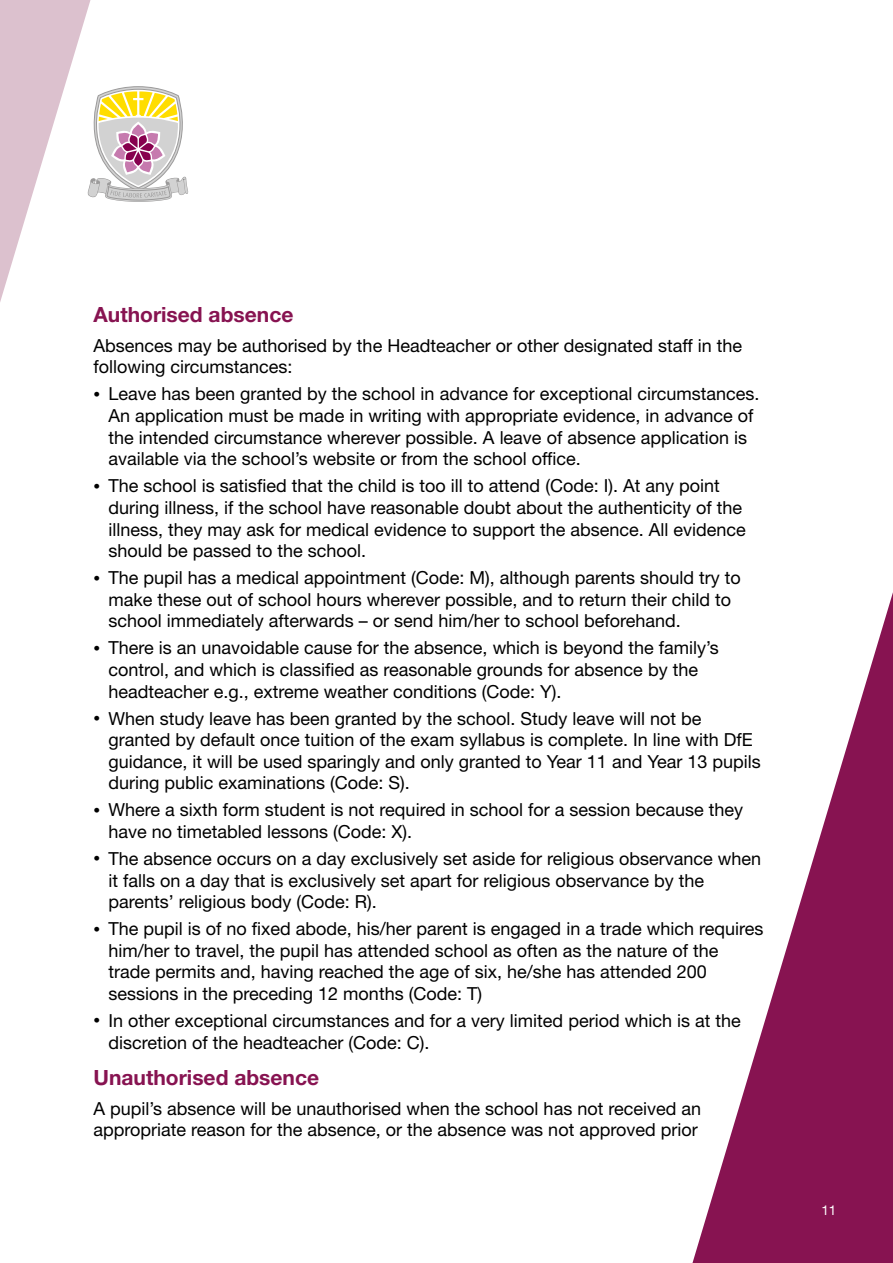
<style>
.page{position:relative;width:893px;height:1263px;background:#fff}
.page>*{position:absolute;margin:0;border:0;box-sizing:border-box;transform-origin:0 0}
.t1{font:700 21px "Helvetica Neue LT Std";color:#871351}
.t2{font:18px/21.6px "Helvetica Neue LT Std";color:#000}
.t3{font:13.5px "Helvetica Neue LT Std";color:#fff}
.s1{font-size:13.5px}
</style>
<div class="page">
<svg style="left:692px;top:592px;width:201px;height:671px"></svg>
<svg style="left:0;top:0;width:189px;height:302px"></svg>
<p class="t1" style="left:94px;top:301px;width:201px">Authorised absence</p>
<p class="t2" style="left:94px;top:334px;width:650px">Absences may be authorised by the Headteacher or other designated staff in the following circumstances:</p>
<p class="t2" style="left:109px;top:383px;width:649px;text-indent:-15px"><span class="s1">•</span> Leave has been granted by the school in advance for exceptional circumstances.<br>An application must be made in writing with appropriate evidence, in advance of the intended circumstance wherever possible. A leave of absence application is available via the school’s website or from the school office.</p>
<p class="t2" style="left:109px;top:475px;width:639px;text-indent:-15px"><span class="s1">•</span> The school is satisfied that the child is too ill to attend (Code: I). At any point during illness, if the school have reasonable doubt about the authenticity of the illness, they may ask for medical evidence to support the absence. All evidence should be passed to the school.</p>
<p class="t2" style="left:109px;top:567px;width:634px;text-indent:-15px"><span class="s1">•</span> The pupil has a medical appointment (Code: M), although parents should try to make these out of school hours wherever possible, and to return their child to school immediately afterwards – or send him/her to school beforehand.</p>
<p class="t2" style="left:109px;top:637px;width:612px;text-indent:-15px"><span class="s1">•</span> There is an unavoidable cause for the absence, which is beyond the family’s control, and which is classified as reasonable grounds for absence by the headteacher e. g. , extreme weather conditions (Code: Y).</p>
<p class="t2" style="left:109px;top:707px;width:654px;text-indent:-15px"><span class="s1">•</span> When study leave has been granted by the school. Study leave will not be granted by default once tuition of the exam syllabus is complete. In line with DfE guidance, it will be used sparingly and only granted to Year 11 and Year 13 pupils during public examinations (Code: S).</p>
<p class="t2" style="left:109px;top:799px;width:636px;text-indent:-15px"><span class="s1">•</span> Where a sixth form student is not required in school for a session because they have no timetabled lessons (Code: X).</p>
<p class="t2" style="left:109px;top:847px;width:654px;text-indent:-15px"><span class="s1">•</span> The absence occurs on a day exclusively set aside for religious observance when it falls on a day that is exclusively set apart for religious observance by the parents’ religious body (Code: R).</p>
<p class="t2" style="left:109px;top:918px;width:656px;text-indent:-15px"><span class="s1">•</span> The pupil is of no fixed abode, his/her parent is engaged in a trade which requires him/her to travel, the pupil has attended school as often as the nature of the trade permits and, having reached the age of six, he/she has attended 200 sessions in the preceding 12 months (Code: T)</p>
<p class="t2" style="left:109px;top:1009px;width:634px;text-indent:-15px"><span class="s1">•</span> In other exceptional circumstances and for a very limited period which is at the discretion of the headteacher (Code: C).</p>
<p class="t1" style="left:94px;top:1064px;width:227px">Unauthorised absence</p>
<p class="t2" style="left:94px;top:1097px;width:609px">A pupil’s absence will be unauthorised when the school has not received an appropriate reason for the absence, or the absence was not approved prior</p>
<p class="t3" style="left:821px;top:1202px;width:17px">11</p>
</div>
